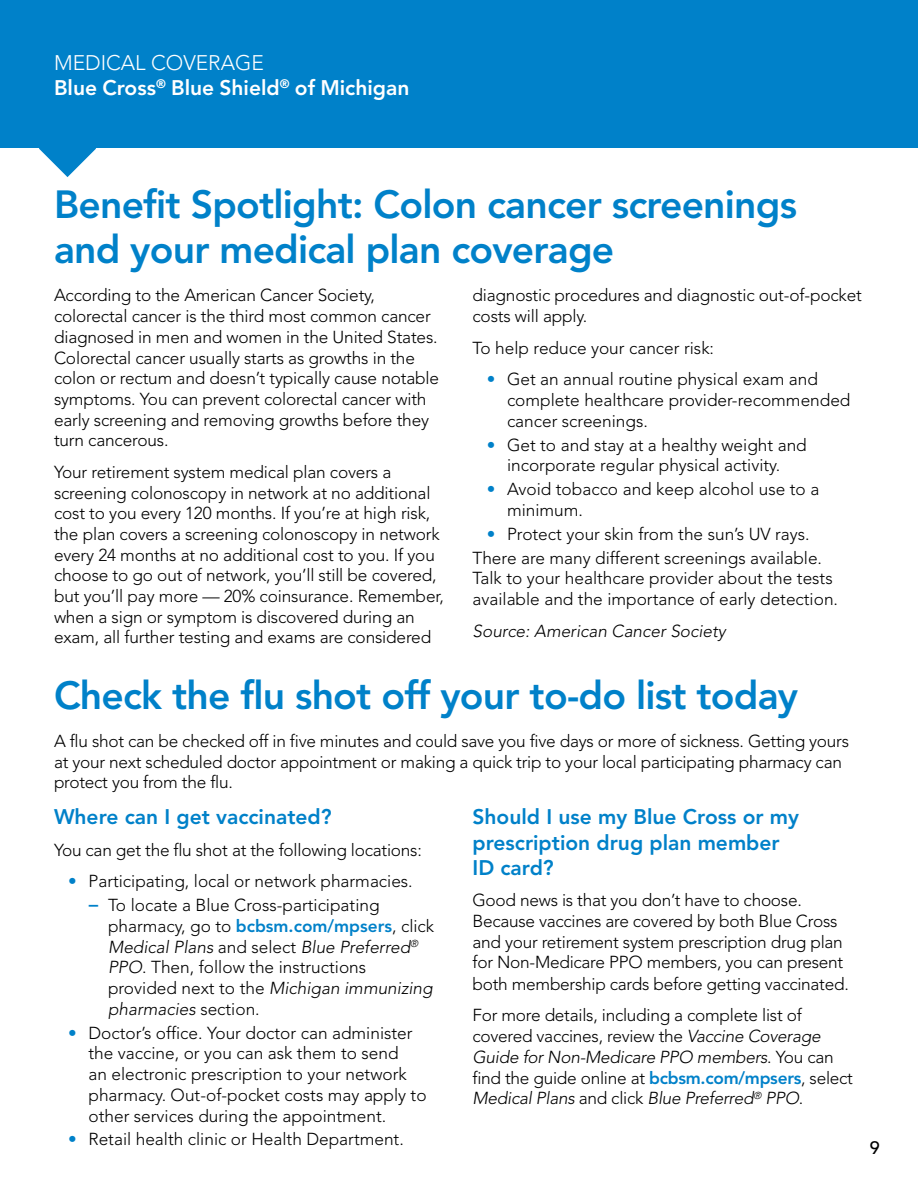
<style>
.page{position:relative;width:918px;height:1188px;background:#fff}
.page>*{position:absolute;margin:0;border:0;box-sizing:border-box;transform-origin:0 0}
.t1{font:800 39px/45px "Avenir LT Std";letter-spacing:-.02em;color:#0081c9}
.t2{font:800 21px/25.2px "Avenir LT Std";color:#0081c9}
.t3{font:800 21px/25.2px "Avenir LT Std";color:#fff}
.t4{font:500 18px "Avenir LT Std";color:#000}
.t5{font:300 17.25px/20.7px "Avenir LT Std";letter-spacing:-.01em;color:#000}
.t6{font:italic 300 17.25px "Avenir LT Std";color:#000}
.s1{font-weight:300}
.s2{color:#0081c9}
.s3{font-weight:800;color:#0081c9}
.s4{font-style:italic}
</style>
<div class="page">
<svg style="left:39px;top:148px;width:57px;height:29px"></svg>
<div style="left:0;top:0;width:918px;height:148px;background:#0081c9"></div>
<p class="t3" style="left:54px;top:50px;width:357px"><span class="s1">MEDICAL COVERAGE<br></span>Blue Cross<sup>®</sup> Blue Shield<sup>®</sup> of Michigan</p>
<h1 class="t1" style="left:54px;top:183px;width:744px">Benefit Spotlight: Colon cancer screenings and your medical plan coverage</h1>
<p class="t5" style="left:54px;top:285px;width:387px">According to the American Cancer Society, colorectal cancer is the third most common cancer diagnosed in men and women in the United States.<br>Colorectal cancer usually starts as growths in the colon or rectum and doesn’t typically cause notable symptoms. You can prevent colorectal cancer with early screening and removing growths before they turn cancerous.</p>
<p class="t5" style="left:54px;top:462px;width:391px">Your retirement system medical plan covers a screening colonoscopy in network at no additional cost to you every 120 months. If you’re at high risk, the plan covers a screening colonoscopy in network every 24 months at no additional cost to you. If you choose to go out of network, you’ll still be covered, but you’ll pay more — 20% coinsurance. Remember, when a sign or symptom is discovered during an exam, all further testing and exams are considered</p>
<p class="t5" style="left:473px;top:285px;width:391px">diagnostic procedures and diagnostic out-of-pocket costs will apply.</p>
<p class="t5" style="left:473px;top:337px;width:243px">To help reduce your cancer risk:</p>
<p class="t5" style="left:507px;top:369px;width:345px;text-indent:-20px"><span class="s2">•</span> Get an annual routine physical exam and complete healthcare provider-recommended cancer screenings.</p>
<p class="t5" style="left:487px;top:434px;width:322px;text-align:center"><span class="s2">•</span> Get to and stay at a healthy weight and incorporate regular physical activity.</p>
<p class="t5" style="left:507px;top:479px;width:314px;text-indent:-20px"><span class="s2">•</span> Avoid tobacco and keep alcohol use to a minimum.</p>
<p class="t5" style="left:473px;top:522px;width:351px;line-height:24px;text-align:center"><span class="s2">•</span> Protect your skin from the sun’s UV rays.<br>There are many different screenings available.</p>
<p class="t5" style="left:473px;top:568px;width:367px">Talk to your healthcare provider about the tests available and the importance of early detection.</p>
<p class="t6" style="left:473px;top:621px;width:255px">Source: American Cancer Society</p>
<h1 class="t1" style="left:54px;top:673px;width:746px">Check the flu shot off your to-do list today</h1>
<p class="t5" style="left:54px;top:731px;width:797px">A flu shot can be checked off in five minutes and could save you five days or more of sickness. Getting yours at your next scheduled doctor appointment or making a quick trip to your local participating pharmacy can protect you from the flu.</p>
<p class="t2" style="left:54px;top:805px;width:279px">Where can I get vaccinated?</p>
<p class="t5" style="left:54px;top:840px;width:369px">You can get the flu shot at the following locations:</p>
<p class="t5" style="left:88px;top:869px;width:327px;line-height:24px;text-indent:-20px"><span class="s2">•</span> Participating, local or network pharmacies. <span class="s3">−</span> To locate a Blue Cross-participating</p>
<p class="t5" style="left:108px;top:916px;width:328px">pharmacy, go to <span class="s3">bcbsm.com/mpsers</span>, click <span class="s4">Medical Plans</span> and select <span class="s4">Blue Preferred</span><sup>® </sup><span class="s4">PPO</span>. Then, follow the instructions provided next to the <span class="s4">Michigan immunizing pharmacies</span> section.</p>
<p class="t5" style="left:89px;top:1022px;width:340px;text-indent:-20px"><span class="s2">•</span> Doctor’s office. Your doctor can administer the vaccine, or you can ask them to send<br>an electronic prescription to your network pharmacy. Out-of-pocket costs may apply to other services during the appointment.</p>
<p class="t5" style="left:68px;top:1129px;width:337px"><span class="s2">•</span> Retail health clinic or Health Department.</p>
<p class="t2" style="left:472px;top:805px;width:328px">Should I use my Blue Cross or my prescription drug plan member<br>ID card?</p>
<p class="t5" style="left:472px;top:890px;width:378px">Good news is that you don’t have to choose.<br>Because vaccines are covered by both Blue Cross and your retirement system prescription drug plan for Non-Medicare PPO members, you can present both membership cards before getting vaccinated.</p>
<p class="t5" style="left:472px;top:1005px;width:382px">For more details, including a complete list of covered vaccines, review the <span class="s4">Vaccine Coverage Guide for Non-Medicare PPO members</span>. You can find the guide online at <span class="s3">bcbsm.com/mpsers</span>, select <span class="s4">Medical Plans</span> and click <span class="s4">Blue Preferred</span><sup>®</sup> <span class="s4">PPO</span>.</p>
<p class="t4" style="left:870px;top:1138px;width:12px">9</p>
</div>
